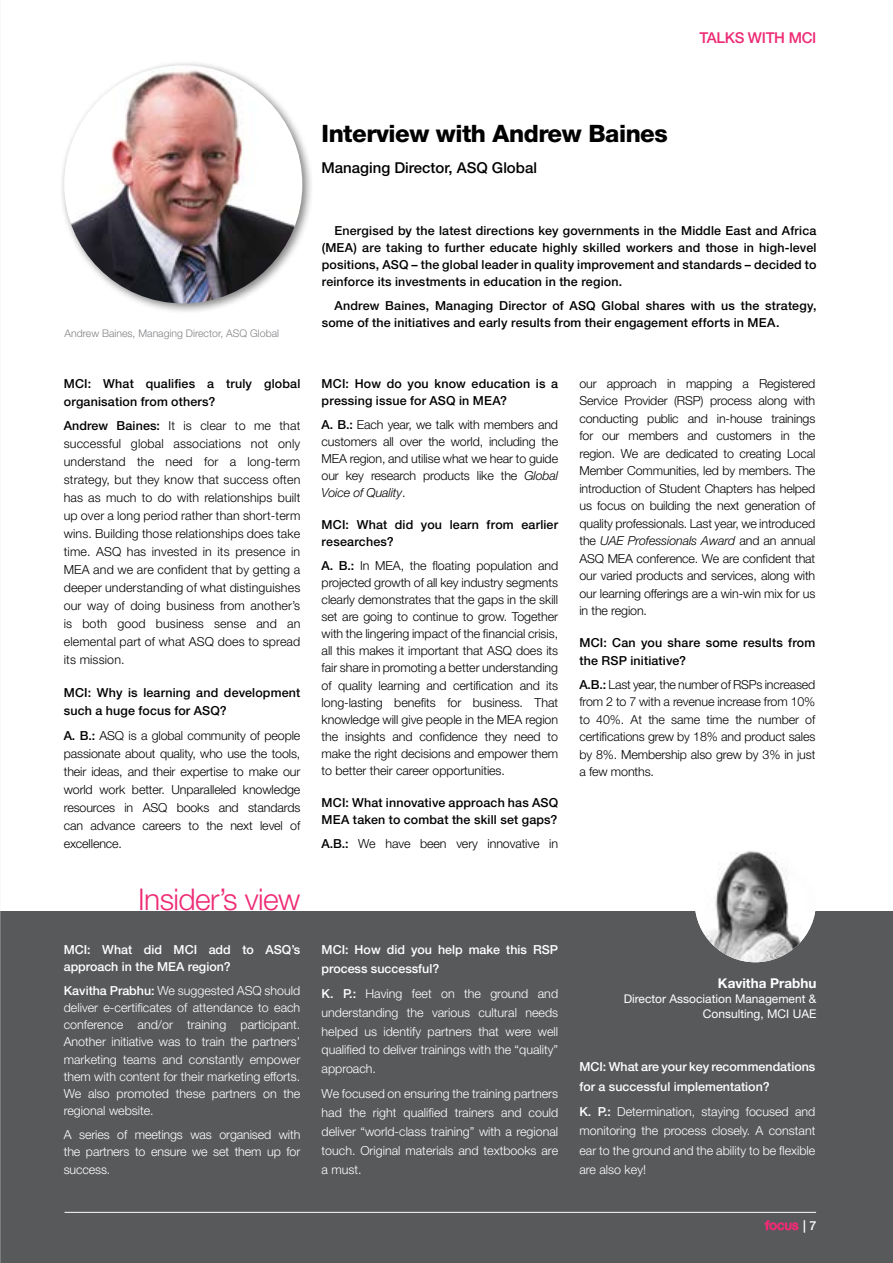
<style>
.page{position:relative;width:893px;height:1263px;background:#fff}
.page>*{position:absolute;margin:0;border:0;box-sizing:border-box;transform-origin:0 0}
.t1{font:300 30px "Helvetica Neue LT Std";letter-spacing:-.02em;color:#ee2b75}
.t2{font:800 24px "Helvetica Neue LT Std";letter-spacing:-.02em;color:#000}
.t3{font:500 15px "Helvetica Neue LT Std";color:#000}
.t4{font:500 15px "Helvetica Neue LT Std";letter-spacing:-.02em;color:#ee2b75}
.t5{font:700 13.5px "Helvetica Neue LT Std";color:#fff}
.t6{font:300 12.45px/18px "Helvetica Neue LT Std";letter-spacing:-.01em;color:#000;text-align:justify}
.t7{font:300 12.45px/17.2px "Helvetica Neue LT Std";color:#fff;text-align:justify}
.t8{font:500 12.45px/17.1px "Helvetica Neue LT Std";letter-spacing:.015em;color:#000}
.t9{font:500 12.45px/17.2px "Helvetica Neue LT Std";color:#fff}
.t10{font:12px/15px "Helvetica Neue LT Std";color:#fff;text-align:right}
.t11{font:300 10.5px "Helvetica Neue LT Std";color:#808285}
.s1{font-weight:500}
.s2{font-style:italic}
</style>
<div class="page">
<div style="left:0;top:911px;width:893px;height:352px;background:#58595b"></div>
<svg style="left:765px;top:1220px;width:33px;height:10px"></svg>
<hr style="left:65px;top:1212px;width:751px;height:1px;background:#fff">
<div style="left:59px;top:60px;width:255px;height:255px;background:#000;opacity:.5"></div>
<img style="left:64px;top:65px;width:238px;height:238px;border-radius:119px">
<img style="left:695px;top:841px;width:121px;height:121px;border-radius:61px">
<p class="t4" style="left:699px;top:29px;width:118px">TALKS WITH MCI</p>
<p class="t11" style="left:65px;top:327px;width:216px">Andrew Baines, Managing Director, ASQ Global</p>
<p class="t8" style="left:64px;top:374px;width:238px;line-height:18px">MCI: What qualifies a truly global organisation from others?</p>
<p class="t6" style="left:64px;top:417px;width:238px"><span class="s1">Andrew Baines:</span> It is clear to me that successful global associations not only understand the need for a long-term strategy, but they know that success often has as much to do with relationships built up over a long period rather than short-term wins. Building those relationships does take time. ASQ has invested in its presence in MEA and we are confident that by getting a deeper understanding of what distinguishes our way of doing business from another’s is both good business sense and an elemental part of what ASQ does to spread its mission.</p>
<p class="t8" style="left:64px;top:684px;width:238px;line-height:18px">MCI: Why is learning and development such a huge focus for ASQ?</p>
<p class="t6" style="left:64px;top:726px;width:238px"><span class="s1">A. B.:</span> ASQ is a global community of people passionate about quality, who use the tools, their ideas, and their expertise to make our world work better. Unparalleled knowledge resources in ASQ books and standards can advance careers to the next level of excellence.</p>
<h1 class="t1" style="left:138px;top:881px;width:164px">Insider’s view</h1>
<p class="t9" style="left:64px;top:941px;width:238px">MCI: What did MCI add to ASQ’s approach in the MEA region?</p>
<p class="t7" style="left:64px;top:981px;width:238px"><span class="s1">Kavitha Prabhu:</span> We suggested ASQ should deliver e-certificates of attendance to each conference and/or training participant.<br>Another initiative was to train the partners’ marketing teams and constantly empower them with content for their marketing efforts.<br>We also promoted these partners on the regional website.</p>
<p class="t7" style="left:64px;top:1126px;width:238px">A series of meetings was organised with the partners to ensure we set them up for success.</p>
<h2 class="t2" style="left:322px;top:119px;width:348px">Interview with Andrew Baines</h2>
<p class="t3" style="left:322px;top:158px;width:217px">Managing Director, ASQ Global</p>
<p class="t8" style="left:322px;top:222px;width:496px;text-align:justify;text-indent:13px">Energised by the latest directions key governments in the Middle East and Africa (MEA) are taking to further educate highly skilled workers and those in high-level positions, ASQ – the global leader in quality improvement and standards – decided to reinforce its investments in education in the region.</p>
<p class="t8" style="left:322px;top:296px;width:496px;text-indent:13px">Andrew Baines, Managing Director of ASQ Global shares with us the strategy, some of the initiatives and early results from their engagement efforts in MEA.</p>
<p class="t8" style="left:322px;top:375px;width:238px">MCI: How do you know education is a pressing issue for ASQ in MEA?</p>
<p class="t6" style="left:322px;top:415px;width:238px;line-height:17.1px"><span class="s1">A. B.:</span> Each year, we talk with members and customers all over the world, including the MEA region, and utilise what we hear to guide our key research products like the <span class="s2">Global Voice of Quality</span>.</p>
<p class="t8" style="left:322px;top:516px;width:238px">MCI: What did you learn from earlier researches?</p>
<p class="t6" style="left:322px;top:556px;width:238px;line-height:17.1px"><span class="s1">A. B.:</span> In MEA, the floating population and projected growth of all key industry segments clearly demonstrates that the gaps in the skill set are going to continue to grow. Together with the lingering impact of the financial crisis, all this makes it important that ASQ does its fair share in promoting a better understanding of quality learning and certification and its long-lasting benefits for business. That knowledge will give people in the MEA region the insights and confidence they need to make the right decisions and empower them to better their career opportunities.</p>
<p class="t8" style="left:322px;top:794px;width:238px">MCI: What innovative approach has ASQ<br>MEA taken to combat the skill set gaps?</p>
<p class="t6" style="left:322px;top:834px;width:238px"><span class="s1">A.B.:</span> We have been very innovative in</p>
<p class="t6" style="left:579px;top:374px;width:237px;line-height:17.5px">our approach in mapping a Registered Service Provider (RSP) process along with conducting public and in-house trainings for our members and customers in the region. We are dedicated to creating Local Member Communities, led by members. The introduction of Student Chapters has helped us focus on building the next generation of quality professionals. Last year, we introduced the <span class="s2">UAE Professionals Award</span> and an annual ASQ MEA conference. We are confident that our varied products and services, along with our learning offerings are a win-win mix for us in the region.</p>
<p class="t8" style="left:579px;top:634px;width:237px;line-height:17.5px">MCI: Can you share some results from the RSP initiative?</p>
<p class="t6" style="left:579px;top:675px;width:237px;line-height:17.5px"><span class="s1">A.B.:</span> Last year, the number of RSPs increased from 2 to 7 with a revenue increase from 10% to 40%. At the same time the number of certifications grew by 18% and product sales by 8%. Membership also grew by 3% in just a few months.</p>
<p class="t9" style="left:322px;top:940px;width:238px;line-height:18.8px">MCI: How did you help make this RSP process successful?</p>
<p class="t7" style="left:322px;top:984px;width:238px;line-height:18.8px"><span class="s1">K. P.:</span> Having feet on the ground and understanding the various cultural needs helped us identify partners that were well qualified to deliver trainings with the “quality” approach.</p>
<p class="t7" style="left:322px;top:1084px;width:238px;line-height:18.8px">We focused on ensuring the training partners had the right qualified trainers and could deliver “world-class training” with a regional touch. Original materials and textbooks are a must.</p>
<p class="t5" style="left:718px;top:975px;width:100px">Kavitha Prabhu</p>
<p class="t10" style="left:624px;top:991px;width:194px">Director Association Management &amp;<br>Consulting, MCI UAE</p>
<p class="t9" style="left:579px;top:1057px;width:237px;line-height:19.2px">MCI: What are your key recommendations for a successful implementation?</p>
<p class="t7" style="left:579px;top:1102px;width:237px;line-height:19.2px"><span class="s1">K. P.:</span> Determination, staying focused and monitoring the process closely. A constant ear to the ground and the ability to be flexible are also key!</p>
<p class="t9" style="left:803px;top:1217px;width:15px">| 7</p>
</div>
